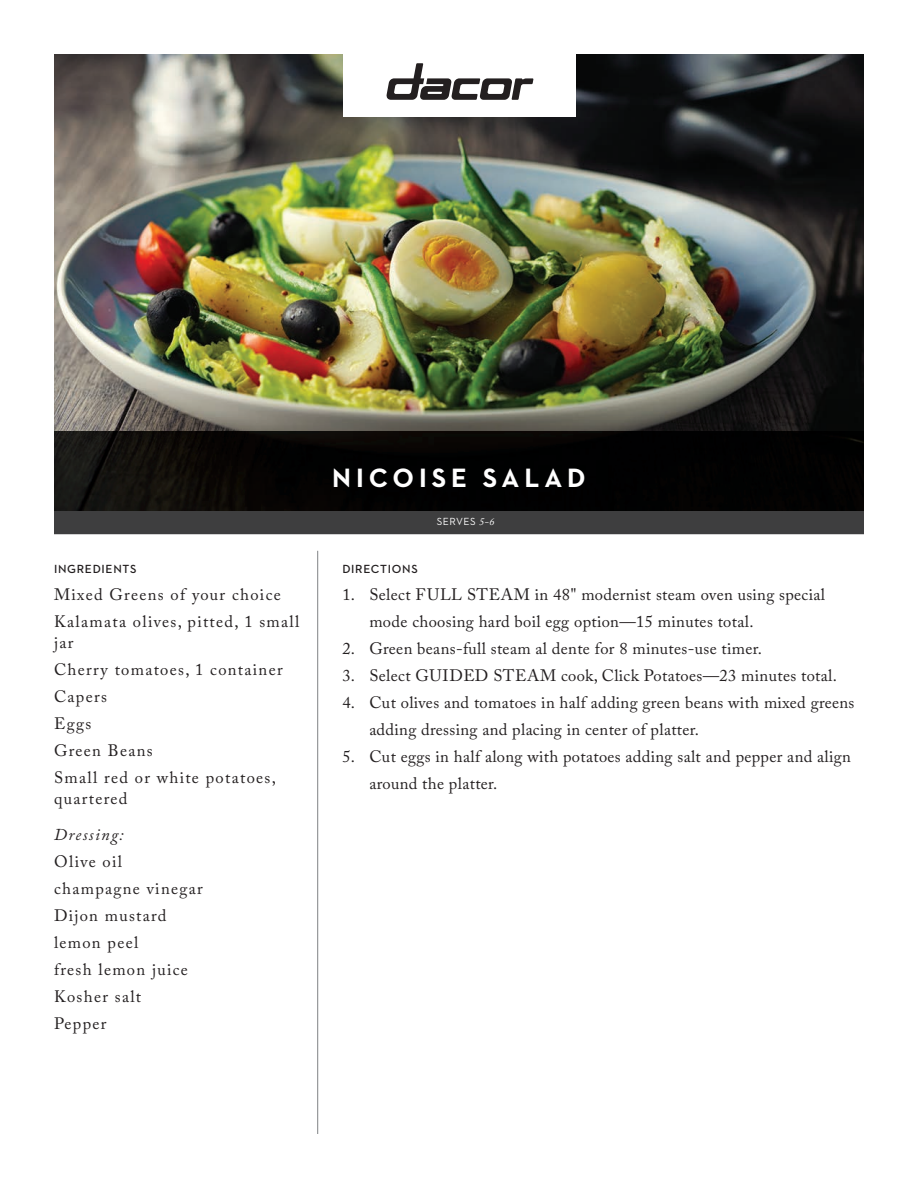
<style>
.page{position:relative;width:918px;height:1188px;background:#fff}
.page>*{position:absolute;margin:0;border:0;box-sizing:border-box;transform-origin:0 0}
.t1{font:700 27px "Neutraface 2 Text";letter-spacing:.18em;color:#fff}
.t2{font:16.5px/27px "Adobe Caslon Pro";letter-spacing:.02em;color:#231f20}
.t3{font:16.5px/27px "Adobe Caslon Pro";letter-spacing:.08em;color:#231f20}
.t4{font:italic 16.5px "Adobe Caslon Pro";letter-spacing:.08em;color:#231f20}
.t5{font:600 12px "Neutraface 2 Text";letter-spacing:.06em;color:#231f20}
.t6{font:10.5px "Neutraface 2 Text";letter-spacing:.05em;color:#fff}
.s1{font-family:"Adobe Caslon Pro";font-style:italic}
</style>
<div class="page">
<hr style="left:317px;top:551px;width:1px;height:583px;background:#808285">
<img style="left:54px;top:54px;width:810px;height:378px">
<svg style="left:54px;top:432px;width:810px;height:102px;fill:#060303"></svg>
<div style="left:343px;top:54px;width:233px;height:63px;background:#fff"></div>
<svg style="left:386px;top:63px;width:147px;height:37px"></svg>
<p class="t5" style="left:54px;top:561px;width:84px">INGREDIENTS</p>
<p class="t3" style="left:54px;top:581px;width:247px">Mixed Greens of your choice<br>Kalamata olives, pitted, 1 small</p>
<p class="t3" style="left:54px;top:629px;width:230px">jar<br>Cherry tomatoes, 1 container<br>Capers<br>Eggs<br>Green Beans<br>Small red or white potatoes,</p>
<p class="t3" style="left:54px;top:785px;width:75px">quartered</p>
<p class="t4" style="left:54px;top:825px;width:71px">Dressing:</p>
<p class="t3" style="left:54px;top:848px;width:150px">Olive oil champagne vinegar<br>Dijon mustard lemon peel<br>fresh lemon juice<br>Kosher salt<br>Pepper</p>
<h1 class="t1" style="left:332px;top:460px;width:255px">NICOISE SALAD</h1>
<p class="t6" style="left:437px;top:515px;width:59px">SERVES <span class="s1">5-6</span></p>
<p class="t5" style="left:342px;top:562px;width:77px">DIRECTIONS</p>
<p class="t2" style="left:369px;top:581px;width:457px;text-indent:-27px">1. Select FULL STEAM in 48" modernist steam oven using special mode choosing hard boil egg option—15 minutes total.</p>
<p class="t2" style="left:342px;top:635px;width:421px">2. Green beans-full steam al dente for 8 minutes-use timer.</p>
<p class="t2" style="left:342px;top:662px;width:496px">3. Select GUIDED STEAM cook, Click Potatoes—23 minutes total.</p>
<p class="t2" style="left:369px;top:689px;width:487px;text-indent:-27px">4. Cut olives and tomatoes in half adding green beans with mixed greens adding dressing and placing in center of platter.</p>
<p class="t2" style="left:369px;top:743px;width:483px;text-indent:-27px">5. Cut eggs in half along with potatoes adding salt and pepper and align around the platter.</p>
</div>
